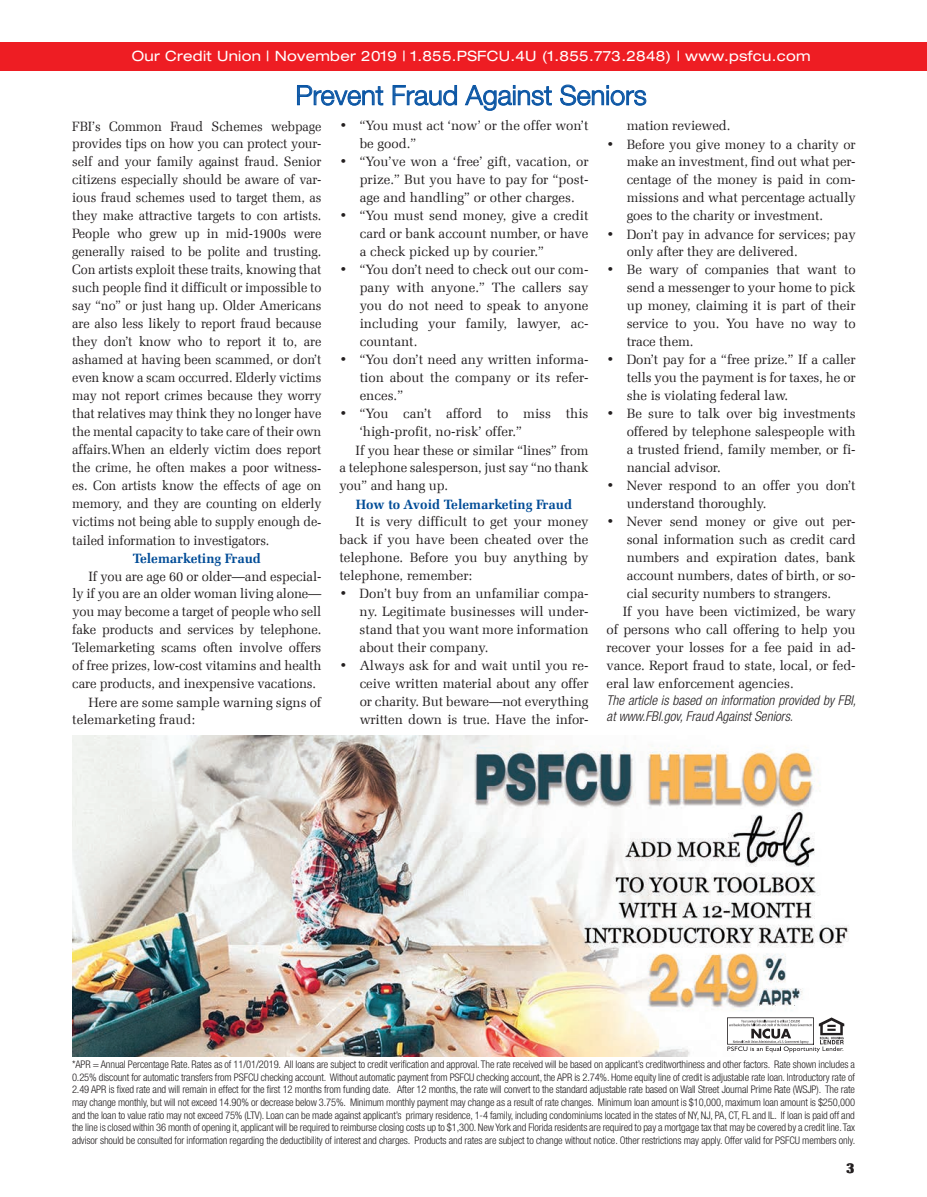
<style>
.page{position:relative;width:927px;height:1197px;background:#fff}
.page>*{position:absolute;margin:0;border:0;box-sizing:border-box;transform-origin:0 0}
.t1{font:300 27px "Helvetica Neue LT Pro";color:#0a55a4}
.t2{font:15px "Zapf Ellipt EU Bold";color:#231f20}
.t3{font:expanded 14.25px "Helvetica Neue LT Pro";letter-spacing:.02em;color:#fff}
.t4{font:13.5px/18px "Zapf Ellipt EU Normal";letter-spacing:-.01em;color:#231f20;text-align:justify}
.t5{font:13.5px/18px "Zapf Ellipt EU Normal";letter-spacing:-.01em;color:#231f20;text-align:justify;scale:.96 1}
.t6{font:italic 300 condensed 13.5px/16.2px "Helvetica Neue LT Pro";color:#231f20}
.t7{font:13.5px "Zapf Ellipt EU Bold";color:#014c97}
.t8{font:300 condensed 10.5px/12.6px "Helvetica Neue LT Pro";letter-spacing:-.01em;color:#231f20;text-align:justify}
</style>
<div class="page">
<div style="left:0;top:42px;width:927px;height:28px;background:#ee1d23"></div>
<svg style="left:297px;top:85px;width:87px;height:21px"></svg>
<svg style="left:392px;top:85px;width:65px;height:21px"></svg>
<svg style="left:465px;top:85px;width:87px;height:26px"></svg>
<svg style="left:560px;top:84px;width:87px;height:22px"></svg>
<img style="left:73px;top:736px;width:776px;height:320px">
<svg style="left:727px;top:1017px;width:117px;height:35px"></svg>
<p class="t3" style="left:132px;top:47px;width:680px">Our Credit Union | November 2019 | 1.855.PSFCU.4U (1.855.773.2848) | www.psfcu.com</p>
<h1 class="t1" style="left:296px;top:79px;width:353px">Prevent Fraud Against Seniors</h1>
<p class="t5" style="left:72px;top:117px;width:261px">FBI’s Common Fraud Schemes webpage provides tips on how you can protect your&shy;self and your family against fraud. Senior citizens especially should be aware of var&shy;ious fraud schemes used to target them, as they make attractive targets to con artists.<br>People who grew up in mid-1900s were generally raised to be polite and trusting.<br>Con artists exploit these traits, knowing that such people find it difficult or impossible to say “no” or just hang up. Older Americans are also less likely to report fraud because they don’t know who to report it to, are ashamed at having been scammed, or don’t even know a scam occurred. Elderly victims may not report crimes because they worry that relatives may think they no longer have the mental capacity to take care of their own affairs.When an elderly victim does report the crime, he often makes a poor witness&shy;es. Con artists know the effects of age on memory, and they are counting on elderly victims not being able to supply enough de&shy;tailed information to investigators.</p>
<p class="t7" style="left:133px;top:549px;width:130px">Telemarketing Fraud</p>
<p class="t4" style="left:89px;top:567px;width:234px">If you are age 60 or older—and especial-</p>
<p class="t4" style="left:72px;top:585px;width:251px">ly if you are an older woman living alone—</p>
<p class="t4" style="left:72px;top:603px;width:251px">you may become a target of people who sell</p>
<p class="t4" style="left:72px;top:621px;width:251px">fake products and services by telephone.</p>
<p class="t4" style="left:72px;top:639px;width:251px">Telemarketing scams often involve offers</p>
<p class="t4" style="left:72px;top:657px;width:251px">of free prizes, low-cost vitamins and health</p>
<p class="t4" style="left:72px;top:675px;width:245px">care products, and inexpensive vacations.</p>
<p class="t4" style="left:89px;top:693px;width:234px">Here are some sample warning signs of</p>
<p class="t4" style="left:72px;top:711px;width:124px">telemarketing fraud:</p>
<p class="t4" style="left:360px;top:117px;width:230px;text-indent:-20px">• “You must act ‘now’ or the offer won’t be good.”</p>
<p class="t4" style="left:360px;top:153px;width:230px;text-indent:-20px">• “You’ve won a ‘free’ gift, vacation, or prize.” But you have to pay for “post&shy;age and handling” or other charges.</p>
<p class="t4" style="left:360px;top:207px;width:230px;text-indent:-20px">• “You must send money, give a credit card or bank account number, or have a check picked up by courier.”</p>
<p class="t4" style="left:360px;top:261px;width:230px;text-indent:-20px">• “You don’t need to check out our com&shy;pany with anyone.” The callers say you do not need to speak to anyone including your family, lawyer, ac&shy;countant.</p>
<p class="t4" style="left:360px;top:351px;width:230px;text-indent:-20px">• “You don’t need any written informa&shy;tion about the company or its refer&shy;ences.”</p>
<p class="t4" style="left:339px;top:405px;width:251px">• “You can’t afford to miss this</p>
<p class="t4" style="left:360px;top:423px;width:164px">‘high-profit, no-risk’ offer.”</p>
<p class="t4" style="left:356px;top:441px;width:234px">If you hear these or similar “lines” from</p>
<p class="t4" style="left:339px;top:459px;width:251px">a telephone salesperson, just say “no thank</p>
<p class="t4" style="left:339px;top:477px;width:110px">you” and hang up.</p>
<p class="t7" style="left:356px;top:495px;width:218px">How to Avoid Telemarketing Fraud</p>
<p class="t4" style="left:339px;top:513px;width:251px;text-indent:16px">It is very difficult to get your money back if you have been cheated over the telephone. Before you buy anything by telephone, remember:</p>
<p class="t4" style="left:360px;top:585px;width:230px;text-indent:-20px">• Don’t buy from an unfamiliar compa&shy;ny. Legitimate businesses will under&shy;stand that you want more information about their company.</p>
<p class="t4" style="left:360px;top:657px;width:230px;text-indent:-20px">• Always ask for and wait until you re&shy;ceive written material about any offer or charity. But beware—not everything written down is true. Have the infor-</p>
<p class="t4" style="left:627px;top:117px;width:105px">mation reviewed.</p>
<p class="t4" style="left:627px;top:135px;width:230px;text-indent:-20px">• Before you give money to a charity or make an investment, find out what per&shy;centage of the money is paid in com&shy;missions and what percentage actually goes to the charity or investment.</p>
<p class="t4" style="left:627px;top:225px;width:230px;text-indent:-20px">• Don’t pay in advance for services; pay only after they are delivered.</p>
<p class="t4" style="left:627px;top:261px;width:230px;text-indent:-20px">• Be wary of companies that want to send a messenger to your home to pick up money, claiming it is part of their service to you. You have no way to trace them.</p>
<p class="t4" style="left:627px;top:351px;width:230px;text-indent:-20px">• Don’t pay for a “free prize.” If a caller tells you the payment is for taxes, he or she is violating federal law.</p>
<p class="t4" style="left:627px;top:405px;width:230px;text-indent:-20px">• Be sure to talk over big investments offered by telephone salespeople with a trusted friend, family member, or fi&shy;nancial advisor.</p>
<p class="t4" style="left:627px;top:477px;width:230px;text-indent:-20px">• Never respond to an offer you don’t understand thoroughly.</p>
<p class="t4" style="left:607px;top:513px;width:251px">• Never send money or give out per-</p>
<p class="t4" style="left:627px;top:531px;width:230px">sonal information such as credit card</p>
<p class="t4" style="left:627px;top:549px;width:230px">numbers and expiration dates, bank</p>
<p class="t4" style="left:627px;top:567px;width:230px">account numbers, dates of birth, or so-</p>
<p class="t4" style="left:627px;top:585px;width:206px">cial security numbers to strangers.</p>
<p class="t4" style="left:623px;top:603px;width:234px">If you have been victimized, be wary</p>
<p class="t4" style="left:607px;top:621px;width:251px">of persons who call offering to help you</p>
<p class="t4" style="left:607px;top:639px;width:251px">recover your losses for a fee paid in ad-</p>
<p class="t4" style="left:607px;top:657px;width:251px">vance. Report fraud to state, local, or fed-</p>
<p class="t4" style="left:607px;top:675px;width:189px">eral law enforcement agencies.</p>
<p class="t6" style="left:607px;top:692px;width:251px">The article is based on information provided by FBI, at www.FBI.gov, Fraud Against Seniors.</p>
<p class="t8" style="left:72px;top:1058px;width:785px">*APR = Annual Percentage Rate. Rates as of 11/01/2019. All loans are subject to credit verification and approval. The rate received will be based on applicant’s creditworthiness and other factors. Rate shown includes a 0.25% discount for automatic transfers from PSFCU checking account. Without automatic payment from PSFCU checking account, the APR is 2.74%. Home equity line of credit is adjustable rate loan. Introductory rate of 2.49 APR is fixed rate and will remain in effect for the first 12 months from funding date. After 12 months, the rate will convert to the standard adjustable rate based on Wall Street Journal Prime Rate (WSJP). The rate may change monthly, but will not exceed 14.90% or decrease below 3.75%. Minimum monthly payment may change as a result of rate changes. Minimum loan amount is $10,000, maximum loan amount is $250,000 and the loan to value ratio may not exceed 75% (LTV). Loan can be made against applicant’s primary residence, 1-4 family, including condominiums located in the states of NY, NJ, PA, CT, FL and IL. If loan is paid off and the line is closed within 36 month of opening it, applicant will be required to reimburse closing costs up to $1,300. New York and Florida residents are required to pay a mortgage tax that may be covered by a credit line. Tax advisor should be consulted for information regarding the deductibility of interest and charges. Products and rates are subject to change without notice. Other restrictions may apply. Offer valid for PSFCU members only.</p>
<p class="t2" style="left:846px;top:1159px;width:10px">3</p>
</div>
